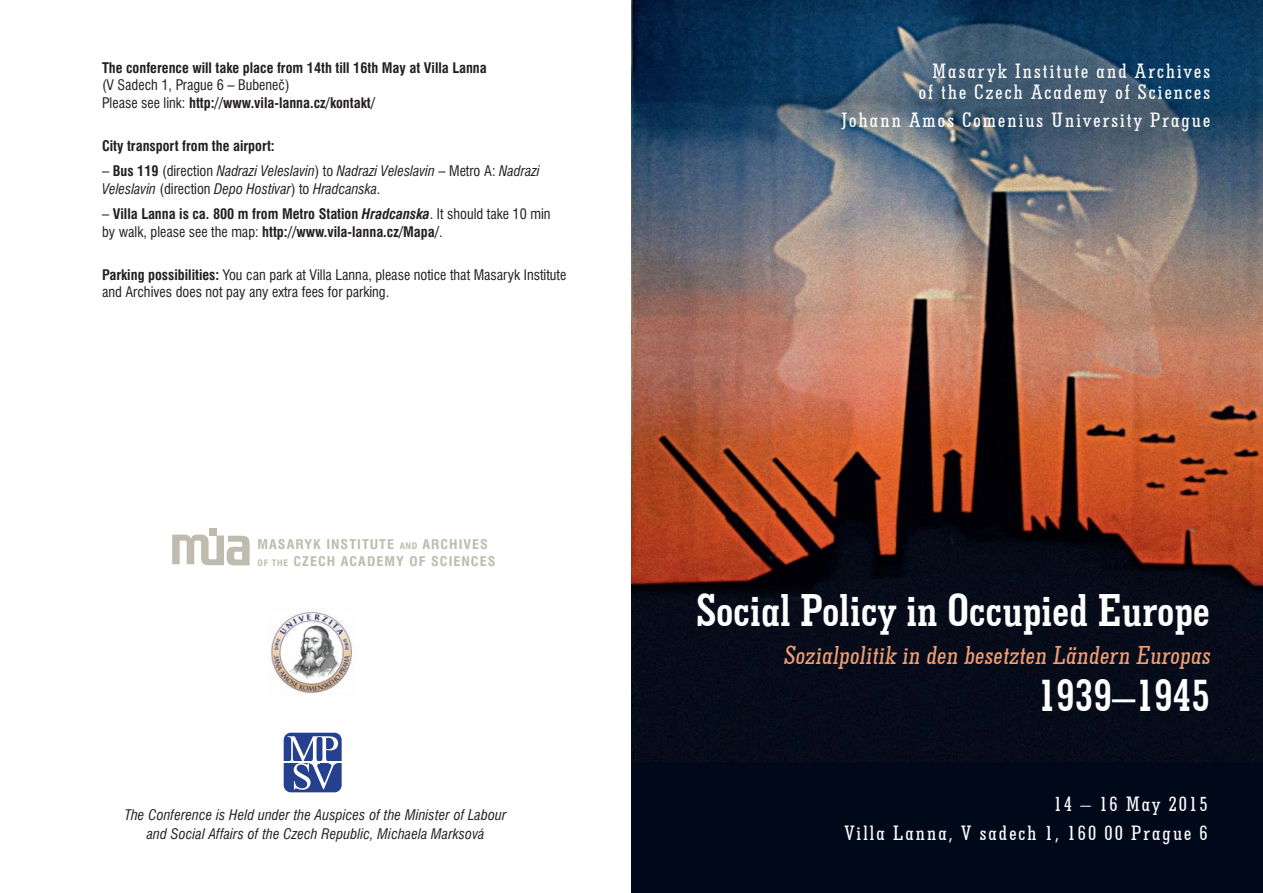
<style>
.page{position:relative;width:1263px;height:893px;background:#fff}
.page>*{position:absolute;margin:0;border:0;box-sizing:border-box;transform-origin:0 0}
.t1{font:700 condensed 46.5px "Geometric Slab 703 BT";letter-spacing:.01em;color:#fff}
.t2{font:500 condensed 26.25px "Geometric Slab 703 BT";color:#ef9f74}
.t3{font:500 condensed 21px/28.5px "Geometric Slab 703 BT";letter-spacing:.1em;color:#fff;text-align:right}
.t4{font:italic condensed 14.25px/19.5px "Swiss 721 AT";letter-spacing:.01em;color:#231f20;text-align:center}
.t5{font:700 condensed 14.25px/17.2px "Swiss 721 AT";color:#231f20}
.t6{font:condensed 14.25px/17.2px "Swiss 721 AT";color:#231f20}
.t7{font:700 condensed 13.05px/17px "Swiss 721 AT";letter-spacing:.07em;color:#bdbcaf;scale:1.09 1}
.s1{font-weight:700}
.s2{font-style:normal}
.s3{font-weight:700;font-style:normal}
.s4{font-weight:400}
.s5{font-style:italic}
.s6{font-size:8.7px}
</style>
<div class="page">
<img style="left:631px;top:0;width:632px;height:893px">
<img style="left:270px;top:608px;width:85px;height:88px">
<svg style="left:283px;top:732px;width:59px;height:61px"></svg>
<svg style="left:172px;top:535px;width:78px;height:30px"></svg>
<div style="left:209px;top:528px;width:7px;height:8px;background:#bdbcaf"></div>
<p class="t5" style="left:102px;top:61px;width:386px">The conference will take place from 14th till 16th May at Villa Lanna</p>
<p class="t6" style="left:102px;top:78px;width:275px">(V Sadech 1, Prague 6 – Bubeneč)<br>Please see link: <span class="s1">http://www.vila-lanna.cz/kontakt/</span></p>
<p class="t5" style="left:102px;top:139px;width:174px">City transport from the airport:</p>
<p class="t4" style="left:102px;top:164px;width:439px;line-height:17.2px;text-align:left"><span class="s2">–</span> <span class="s3">Bus 119</span> <span class="s2">(direction</span> Nadrazi Veleslavin<span class="s2">) to</span> Nadrazi Veleslavin <span class="s2">– Metro A:</span> Nadrazi<br>Veleslavin <span class="s2">(direction</span> Depo Hostivar<span class="s2">) to</span> Hradcanska<span class="s2">.</span></p>
<p class="t5" style="left:102px;top:207px;width:450px"><span class="s4">–</span> Villa Lanna is ca. 800 m from Metro Station <span class="s5">Hradcanska</span><span class="s4">. It should take 10 min by walk, please see the map:</span> http://www.vila-lanna.cz/Mapa/<span class="s4">.</span></p>
<p class="t6" style="left:102px;top:268px;width:466px"><span class="s1">Parking possibilities:</span> You can park at Villa Lanna, please notice that Masaryk Institute and Archives does not pay any extra fees for parking.</p>
<p class="t7" style="left:257px;top:537px;width:220px">MASARYK INSTITUTE <span class="s6">AND</span> ARCHIVES<br><span class="s6">OF THE</span> CZECH ACADEMY OF SCIENCES</p>
<p class="t4" style="left:125px;top:806px;width:383px">The Conference is Held under the Auspices of the Minister of Labour and Social Affairs of the Czech Republic, Michaela Marksová</p>
<h3 class="t3" style="left:919px;top:60px;width:293px;line-height:21px">Masaryk Institute and Archives of the Czech Academy of Sciences</h3>
<h3 class="t3" style="left:841px;top:105px;width:370px">Johann Amos Comenius University Prague</h3>
<h1 class="t1" style="left:696px;top:582px;width:515px">Social Policy in Occupied Europe</h1>
<h2 class="t2" style="left:783px;top:639px;width:432px">Sozialpolitik in den besetzten Ländern Europas</h2>
<h1 class="t1" style="left:1038px;top:667px;width:173px">1939–1945</h1>
<h3 class="t3" style="left:844px;top:789px;width:365px">14 – 16 May 2015<br>Villa Lanna, V sadech 1, 160 00 Prague 6</h3>
</div>
